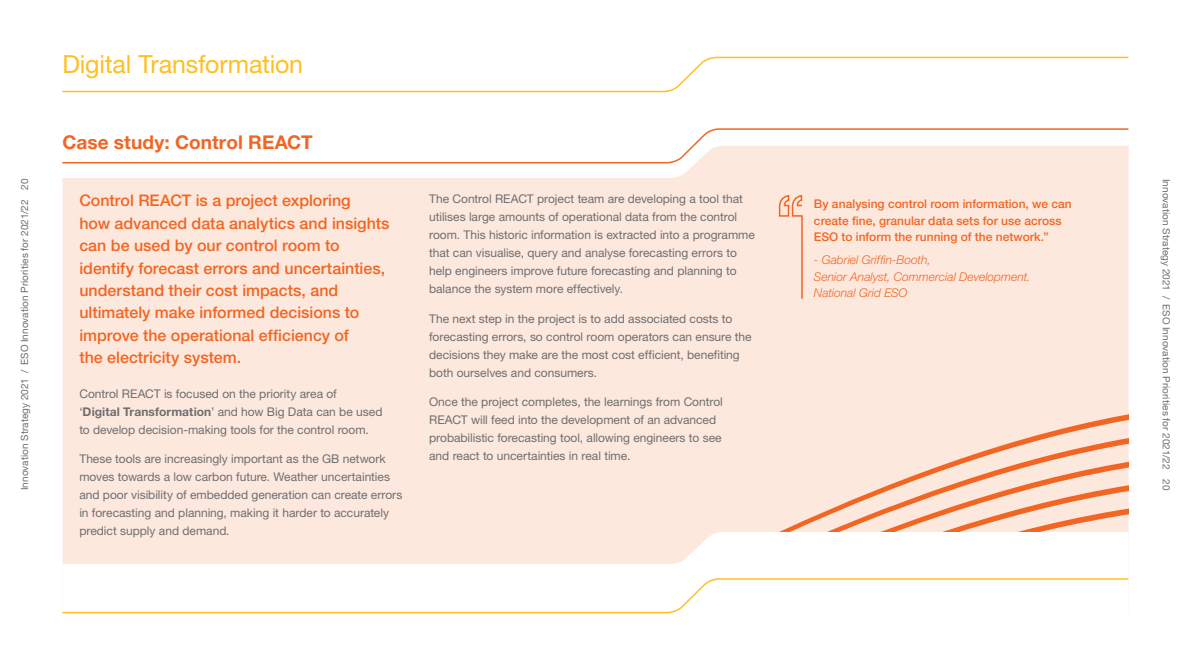
<style>
.page{position:relative;width:1191px;height:669px;background:#fff}
.page>*{position:absolute;margin:0;border:0;box-sizing:border-box;transform-origin:0 0}
.t1{font:25px "Helvetica Neue LT Pro";letter-spacing:-.005em;color:#ffbf22}
.t2{font:700 19px "Helvetica Neue LT Pro";letter-spacing:.005em;color:#f26522}
.t3{font:500 16px/22.4px "Helvetica Neue LT Pro";color:#f26522}
.t4{font:12px/18px "Helvetica Neue LT Pro";letter-spacing:-.005em;color:#6e6e6e}
.t5{font:500 12px/16.8px "Helvetica Neue LT Pro";color:#f26522}
.t6{font:italic 300 12px/16.8px "Helvetica Neue LT Pro";color:#f26522}
.t7{font:10px "Helvetica Neue LT Pro";letter-spacing:.005em;color:#6e6e6e}
.s1{font-weight:700}
</style>
<div class="page">
<div style="left:63px;top:164px;width:1065px;height:368px;background:#fde8de"></div>
<svg style="left:62px;top:128px;width:1067px;height:36px"></svg>
<div style="left:63px;top:532px;width:656px;height:32px;background:#fde8de"></div>
<svg style="left:62px;top:56px;width:1067px;height:37px"></svg>
<svg style="left:62px;top:578px;width:1067px;height:36px"></svg>
<svg style="left:762px;top:401px;width:366px;height:131px;background:#fbd6c4"></svg>
<svg style="left:778px;top:194px;width:25px;height:106px;background:#fbd9c9"></svg>
<h1 class="t1" style="left:62px;top:49px;width:242px">Digital Transformation</h1>
<h2 class="t2" style="left:63px;top:131px;width:252px">Case study: Control REACT</h2>
<p class="t7" style="left:19px;top:490px;width:313px;rotate:-90deg">Innovation Strategy 2021 / ESO Innovation Priorities for 2021/22 20</p>
<p class="t7" style="left:1172px;top:179px;width:313px;rotate:90deg">Innovation Strategy 2021 / ESO Innovation Priorities for 2021/22 20</p>
<p class="t3" style="left:79px;top:189px;width:312px">Control REACT is a project exploring<br>how advanced data analytics and insights can be used by our control room to identify forecast errors and uncertainties, understand their cost impacts, and ultimately make informed decisions to improve the operational efficiency of<br>the electricity system.</p>
<p class="t4" style="left:79px;top:385px;width:304px">Control REACT is focused on the priority area of<br>‘<span class="s1">Digital Transformation</span>’ and how Big Data can be used to develop decision-making tools for the control room.</p>
<p class="t4" style="left:79px;top:450px;width:324px">These tools are increasingly important as the GB network moves towards a low carbon future. Weather uncertainties and poor visibility of embedded generation can create errors in forecasting and planning, making it harder to accurately predict supply and demand.</p>
<p class="t4" style="left:429px;top:190px;width:327px">The Control REACT project team are developing a tool that utilises large amounts of operational data from the control room. This historic information is extracted into a programme that can visualise, query and analyse forecasting errors to help engineers improve future forecasting and planning to balance the system more effectively.</p>
<p class="t4" style="left:429px;top:309px;width:324px">The next step in the project is to add associated costs to forecasting errors, so control room operators can ensure the decisions they make are the most cost efficient, benefiting both ourselves and consumers.</p>
<p class="t4" style="left:429px;top:393px;width:295px">Once the project completes, the learnings from Control REACT will feed into the development of an advanced probabilistic forecasting tool, allowing engineers to see and react to uncertainties in real time.</p>
<p class="t5" style="left:814px;top:195px;width:259px">By analysing control room information, we can create fine, granular data sets for use across<br>ESO to inform the running of the network.”</p>
<p class="t6" style="left:814px;top:251px;width:218px">- Gabriel Griffin-Booth,<br>Senior Analyst, Commercial Development.<br>National Grid ESO</p>
</div>
